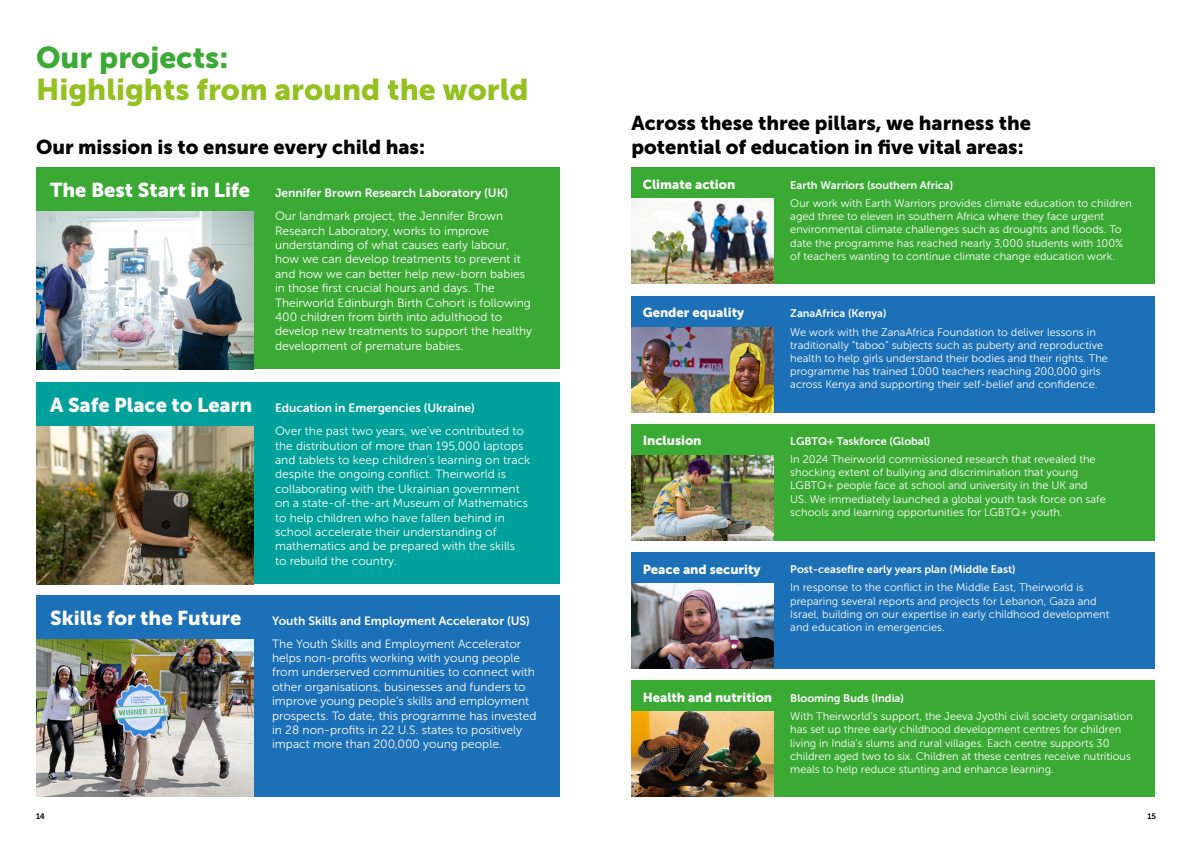
<style>
.page{position:relative;width:1191px;height:842px;background:#fff}
.page>*{position:absolute;margin:0;border:0;box-sizing:border-box;transform-origin:0 0}
.t1{font:30px "Museo Sans 900";color:#94c120}
.t2{font:30px "Museo Sans 900";color:#3baa35}
.t3{font:20px/24px "Museo Sans 900";color:#000}
.t4{font:20px "Museo Sans 900";color:#fff}
.t5{font:13px "Museo Sans 900";color:#fff}
.t6{font:12px/14.4px "Museo Sans 300";color:#fff}
.t7{font:12px "Museo Sans 700";color:#fff}
.t8{font:11px/13.2px "Museo Sans 300";color:#fff}
.t9{font:11px "Museo Sans 700";color:#fff}
.t10{font:8px "Museo Sans 700";color:#000}
.s1{font-family:"Museo Sans 900";font-size:20px}
</style>
<div class="page">
<div style="left:36px;top:168px;width:523px;height:201px;background:#3baa35"></div>
<img style="left:36px;top:211px;width:218px;height:158px">
<div style="left:36px;top:383px;width:523px;height:201px;background:#00a19a"></div>
<img style="left:36px;top:426px;width:218px;height:158px">
<div style="left:36px;top:596px;width:523px;height:201px;background:#1b70b8"></div>
<img style="left:36px;top:639px;width:218px;height:158px">
<div style="left:631px;top:168px;width:523px;height:116px;background:#3baa35"></div>
<img style="left:631px;top:199px;width:142px;height:85px">
<div style="left:631px;top:296px;width:523px;height:116px;background:#1b70b8"></div>
<img style="left:631px;top:327px;width:142px;height:85px">
<div style="left:631px;top:681px;width:523px;height:116px;background:#3baa35"></div>
<img style="left:631px;top:712px;width:142px;height:85px">
<div style="left:631px;top:552px;width:523px;height:117px;background:#1b70b8"></div>
<img style="left:631px;top:584px;width:142px;height:85px">
<div style="left:631px;top:424px;width:523px;height:116px;background:#3baa35"></div>
<img style="left:631px;top:455px;width:142px;height:85px">
<h1 class="t2" style="left:36px;top:41px;width:194px">Our projects:</h1>
<h1 class="t1" style="left:36px;top:73px;width:494px">Highlights from around the world</h1>
<h2 class="t3" style="left:36px;top:134px;width:390px">Our mission is to ensure every child has:</h2>
<p class="t7" style="left:50px;top:186px;width:459px"><span class="s1">The Best Start in Life</span> Jennifer Brown Research Laboratory (UK)</p>
<p class="t6" style="left:275px;top:209px;width:259px">Our landmark project, the Jennifer Brown Research Laboratory, works to improve understanding of what causes early labour, how we can develop treatments to prevent it and how we can better help new-born babies in those first crucial hours and days. The Theirworld Edinburgh Birth Cohort is following 400 children from birth into adulthood to develop new treatments to support the healthy development of premature babies.</p>
<p class="t7" style="left:50px;top:401px;width:426px"><span class="s1">A Safe Place to Learn</span> Education in Emergencies (Ukraine)</p>
<p class="t6" style="left:275px;top:424px;width:257px">Over the past two years, we’ve contributed to the distribution of more than 195,000 laptops and tablets to keep children’s learning on track despite the ongoing conflict. Theirworld is collaborating with the Ukrainian government on a state-of-the-art Museum of Mathematics to help children who have fallen behind in school accelerate their understanding of mathematics and be prepared with the skills<br>to rebuild the country.</p>
<h2 class="t4" style="left:50px;top:606px;width:193px">Skills for the Future</h2>
<p class="t7" style="left:272px;top:614px;width:259px">Youth Skills and Employment Accelerator (US)</p>
<p class="t6" style="left:272px;top:636px;width:266px">The Youth Skills and Employment Accelerator helps non-profits working with young people from underserved communities to connect with other organisations, businesses and funders to improve young people’s skills and employment prospects. To date, this programme has invested in 28 non-profits in 22 U.S. states to positively impact more than 200,000 young people.</p>
<h2 class="t3" style="left:631px;top:110px;width:401px">Across these three pillars, we harness the potential of education in five vital areas:</h2>
<p class="t5" style="left:642px;top:177px;width:94px">Climate action</p>
<p class="t9" style="left:790px;top:179px;width:164px">Earth Warriors (southern Africa)</p>
<p class="t8" style="left:790px;top:197px;width:343px">Our work with Earth Warriors provides climate education to children aged three to eleven in southern Africa where they face urgent environmental climate challenges such as droughts and floods. To date the programme has reached nearly 3,000 students with 100% of teachers wanting to continue climate change education work.</p>
<p class="t5" style="left:642px;top:305px;width:103px">Gender equality</p>
<p class="t9" style="left:790px;top:307px;width:98px">ZanaAfrica (Kenya)</p>
<p class="t8" style="left:790px;top:325px;width:319px">We work with the ZanaAfrica Foundation to deliver lessons in traditionally “taboo” subjects such as puberty and reproductive health to help girls understand their bodies and their rights. The programme has trained 1,000 teachers reaching 200,000 girls across Kenya and supporting their self-belief and confidence.</p>
<p class="t5" style="left:642px;top:433px;width:60px">Inclusion</p>
<p class="t9" style="left:790px;top:435px;width:142px">LGBTQ+ Taskforce (Global)</p>
<p class="t8" style="left:790px;top:453px;width:317px">In 2024 Theirworld commissioned research that revealed the shocking extent of bullying and discrimination that young LGBTQ+ people face at school and university in the UK and US. We immediately launched a global youth task force on safe schools and learning opportunities for LGBTQ+ youth.</p>
<p class="t5" style="left:642px;top:562px;width:119px">Peace and security</p>
<p class="t9" style="left:790px;top:563px;width:227px">Post-ceasefire early years plan (Middle East)</p>
<p class="t8" style="left:790px;top:581px;width:320px">In response to the conflict in the Middle East, Theirworld is preparing several reports and projects for Lebanon, Gaza and Israel, building on our expertise in early childhood development and education in emergencies.</p>
<p class="t5" style="left:642px;top:690px;width:131px">Health and nutrition</p>
<p class="t9" style="left:790px;top:692px;width:115px">Blooming Buds (India)</p>
<p class="t8" style="left:790px;top:710px;width:344px">With Theirworld’s support, the Jeeva Jyothi civil society organisation has set up three early childhood development centres for children living in India’s slums and rural villages. Each centre supports 30 children aged two to six. Children at these centres receive nutritious meals to help reduce stunting and enhance learning.</p>
<p class="t10" style="left:36px;top:812px;width:10px">14</p>
<p class="t10" style="left:1147px;top:812px;width:10px">15</p>
</div>
